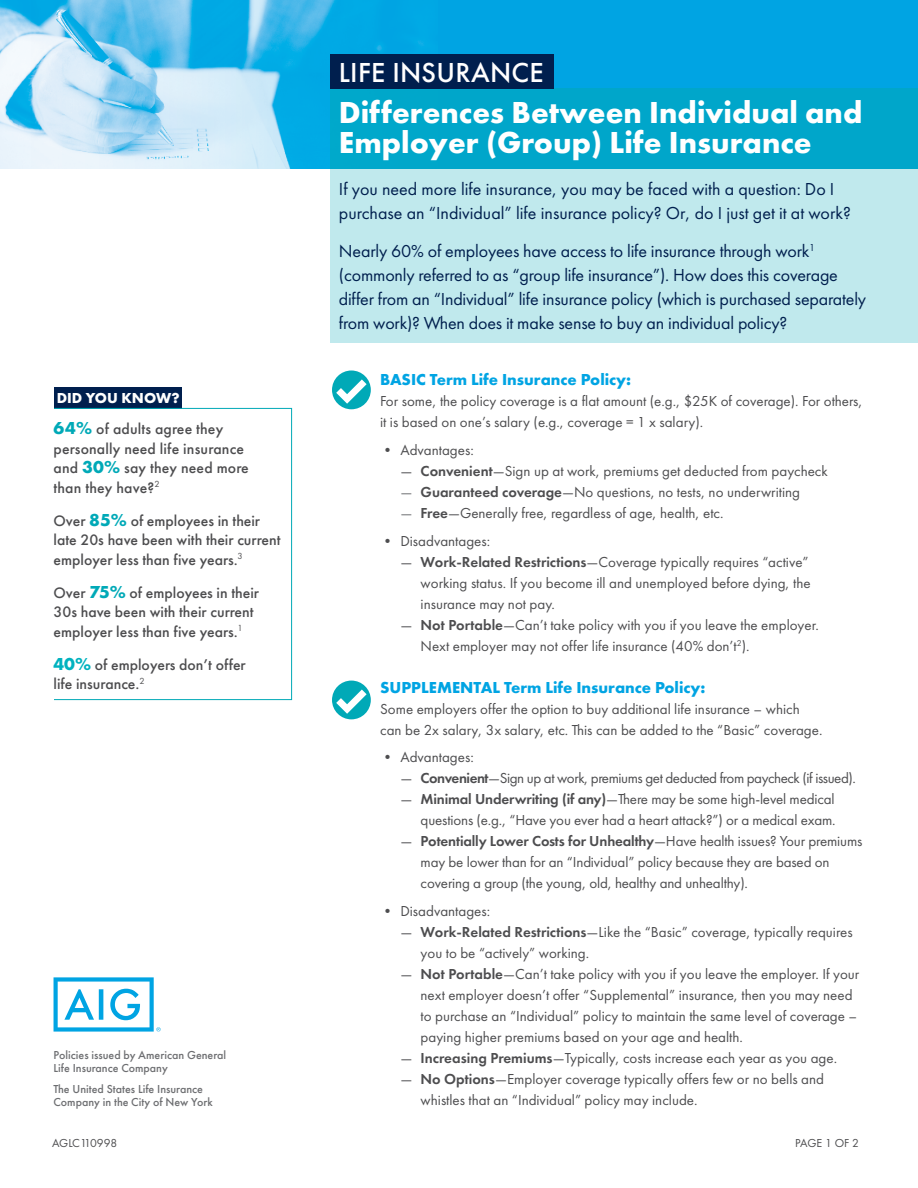
<style>
.page{position:relative;width:918px;height:1188px;background:#fff}
.page>*{position:absolute;margin:0;border:0;box-sizing:border-box;transform-origin:0 0}
.t1{font:700 31.5px/30px "Futura PT";color:#fff}
.t2{font:500 28.5px "Futura PT";letter-spacing:.01em;color:#fff}
.t3{font:18px/24px "Futura PT";letter-spacing:-.01em;color:#001f4e}
.t4{font:700 16.5px "Futura PT";color:#00a4e3}
.t5{font:500 15.75px/19.5px "Futura PT";color:#4d4d4f}
.t6{font:15px/21px "Futura PT";color:#4d4d4f}
.t7{font:15px "Futura PT";letter-spacing:-.03em;color:#4d4d4f}
.t8{font:700 15px "Futura PT";color:#fff}
.t9{font:500 12px/13.5px "Futura PT";color:#6d6e71}
.t10{font:12px "Futura PT";letter-spacing:-.015em;color:#4d4d4f}
.s1{font-weight:700;font-size:18px;color:#00a9b7}
.s2{font-weight:700;font-size:18px;color:#00b2bf}
.s3{font-weight:600}
.s4{color:#6d6e71}
</style>
<div class="page">
<div style="left:54px;top:387px;width:127px;height:21px;background:#001f4e"></div>
<div style="left:0;top:0;width:918px;height:169px;background:#00a4e3"></div>
<div style="left:332px;top:371px;width:39px;height:38px;background:#00a9b7;border-radius:50%"></div>
<svg style="left:336px;top:379px;width:31px;height:25px"></svg>
<div style="left:332px;top:681px;width:39px;height:38px;background:#00a9b7;border-radius:50%"></div>
<svg style="left:336px;top:690px;width:31px;height:24px"></svg>
<img style="left:0;top:0;width:423px;height:169px">
<svg style="left:54px;top:977px;width:107px;height:55px"></svg>
<div style="left:54px;top:408px;width:238px;height:292px;border:1px solid #00a9b7"></div>
<div style="left:330px;top:169px;width:588px;height:173px;background:#c0e9ed"></div>
<div style="left:330px;top:88px;width:588px;height:81px;background:#00a6ca"></div>
<div style="left:330px;top:54px;width:224px;height:34px;background:#001f4e"></div>
<p class="t8" style="left:57px;top:388px;width:124px">DID YOU KNOW?</p>
<p class="t5" style="left:54px;top:419px;width:197px"><span class="s1">64%</span> of adults agree they personally need life insurance and <span class="s1">30%</span> say they need more than they have?<sup>2</sup></p>
<p class="t5" style="left:54px;top:511px;width:229px">Over <span class="s1">85%</span> of employees in their late 20s have been with their current employer less than five years.<sup>3</sup></p>
<p class="t5" style="left:54px;top:583px;width:207px">Over <span class="s1">75%</span> of employees in their<br>30s have been with their current employer less than five years.<sup>1</sup></p>
<p class="t5" style="left:54px;top:655px;width:194px"><span class="s2">40%</span> of employers don’t offer life insurance.<sup>2</sup></p>
<p class="t9" style="left:54px;top:1048px;width:174px">Policies issued by American General<br>Life Insurance Company</p>
<p class="t9" style="left:54px;top:1082px;width:161px">The United States Life Insurance<br>Company in the City of New York</p>
<h2 class="t2" style="left:339px;top:56px;width:207px">LIFE INSURANCE</h2>
<h1 class="t1" style="left:339px;top:96px;width:525px">Differences Between Individual and<br>Employer (Group) Life Insurance</h1>
<p class="t3" style="left:339px;top:177px;width:513px">If you need more life insurance, you may be faced with a question: Do I purchase an “Individual” life insurance policy? Or, do I just get it at work?</p>
<p class="t3" style="left:339px;top:239px;width:529px">Nearly 60% of employees have access to life insurance through work<sup>1 </sup>(commonly referred to as “group life insurance”). How does this coverage differ from an “Individual” life insurance policy (which is purchased separately from work)? When does it make sense to buy an individual policy?</p>
<p class="t4" style="left:380px;top:369px;width:253px">BASIC Term Life Insurance Policy:</p>
<p class="t6" style="left:380px;top:391px;width:484px">For some, the policy coverage is a flat amount (e.g., $25K of coverage). For others, it is based on one’s salary (e.g., coverage = 1 x salary).</p>
<p class="t6" style="left:380px;top:439px;width:95px">• Advantages:</p>
<p class="t6" style="left:400px;top:460px;width:429px">— <span class="s3">Convenient</span>—Sign up at work, premiums get deducted from paycheck</p>
<p class="t6" style="left:400px;top:481px;width:401px"><span class="s4">—</span> <span class="s3">Guaranteed coverage</span>—No questions, no tests, no underwriting</p>
<p class="t6" style="left:400px;top:502px;width:325px"><span class="s4">—</span> <span class="s3">Free</span>—Generally free, regardless of age, health, etc.</p>
<p class="t6" style="left:380px;top:530px;width:112px">• Disadvantages:</p>
<p class="t6" style="left:421px;top:551px;width:391px;text-indent:-20px">— <span class="s3">Work-Related Restrictions</span>—Coverage typically requires “active” working status. If you become ill and unemployed before dying, the insurance may not pay.</p>
<p class="t6" style="left:421px;top:614px;width:400px;text-indent:-20px">— <span class="s3">Not Portable</span>—Can’t take policy with you if you leave the employer.<br>Next employer may not offer life insurance (40% don’t<sup>2</sup>).</p>
<p class="t4" style="left:380px;top:676px;width:327px">SUPPLEMENTAL Term Life Insurance Policy:</p>
<p class="t6" style="left:380px;top:698px;width:444px">Some employers offer the option to buy additional life insurance – which can be 2x salary, 3x salary, etc. This can be added to the “Basic” coverage.</p>
<p class="t6" style="left:380px;top:747px;width:95px">• Advantages:</p>
<p class="t7" style="left:400px;top:769px;width:457px">— <span class="s3">Convenient</span>—Sign up at work, premiums get deducted from paycheck (if issued).</p>
<p class="t6" style="left:400px;top:789px;width:437px;text-align:right">— <span class="s3">Minimal Underwriting (if any)</span>—There may be some high-level medical questions (e.g., “Have you ever had a heart attack?”) or a medical exam.</p>
<p class="t6" style="left:421px;top:831px;width:443px;text-indent:-20px">— <span class="s3">Potentially Lower Costs for Unhealthy</span>—Have health issues? Your premiums may be lower than for an “Individual” policy because they are based on covering a group (the young, old, healthy and unhealthy).</p>
<p class="t6" style="left:380px;top:901px;width:112px">• Disadvantages:</p>
<p class="t6" style="left:421px;top:922px;width:434px;text-indent:-20px">— <span class="s3">Work-Related Restrictions</span>—Like the “Basic” coverage, typically requires you to be “actively” working.</p>
<p class="t6" style="left:421px;top:964px;width:440px;text-indent:-20px">— <span class="s3">Not Portable</span>—Can’t take policy with you if you leave the employer. If your next employer doesn’t offer “Supplemental” insurance, then you may need to purchase an “Individual” policy to maintain the same level of coverage – paying higher premiums based on your age and health.</p>
<p class="t6" style="left:400px;top:1048px;width:438px">— <span class="s3">Increasing Premiums</span>—Typically, costs increase each year as you age.</p>
<p class="t6" style="left:421px;top:1069px;width:405px;text-indent:-20px">— <span class="s3">No Options</span>—Employer coverage typically offers few or no bells and whistles that an “Individual” policy may include.</p>
<p class="t10" style="left:52px;top:1135px;width:67px">AGLC110998</p>
<p class="t10" style="left:795px;top:1135px;width:65px">PAGE 1 OF 2</p>
</div>
